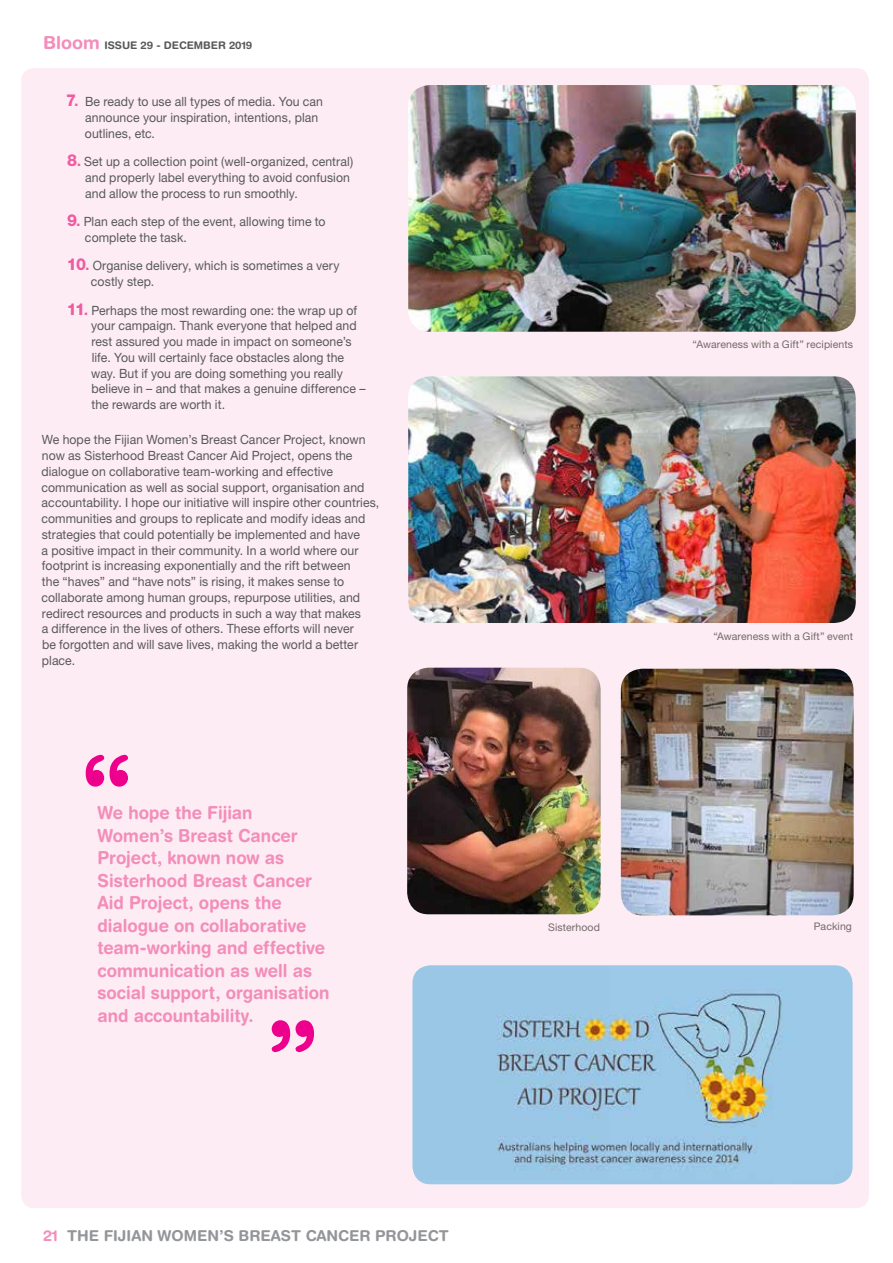
<style>
.page{position:relative;width:893px;height:1263px;background:#fff}
.page>*{position:absolute;margin:0;border:0;box-sizing:border-box;transform-origin:0 0}
.t1{font:700 105px "Helvetica Rounded LT Std";color:#ec008c}
.t2{font:700 18px/22.5px "Helvetica Rounded LT Std";color:#f38dba;scale:.94 1}
.t3{font:700 15px "Helvetica Rounded LT Std";color:#939598}
.t4{font:12.75px/15.8px "Helvetica Neue";letter-spacing:.005em;color:#58595b;scale:.96 1}
.t5{font:10.5px "Helvetica Neue";letter-spacing:.005em;color:#736b69}
.t6{font:700 10.5px "Helvetica Rounded LT Std";color:#58595b}
.s1{font-size:18px;color:#f38dba}
.s2{font-weight:800;font-size:16.5px;color:#ef5ba1}
.s3{font-weight:800;color:#ef5ba1}
.s4{color:#f38dba}
</style>
<div class="page">
<div style="left:21px;top:68px;width:848px;height:1140px;background:#fdecf3;border-radius:13px"></div>
<img style="left:412px;top:965px;width:441px;height:219px">
<img style="left:408px;top:85px;width:448px;height:247px">
<img style="left:408px;top:376px;width:448px;height:247px">
<img style="left:407px;top:668px;width:194px;height:246px">
<img style="left:621px;top:669px;width:233px;height:246px">
<p class="t6" style="left:43px;top:39px;width:211px"><span class="s1">Bloom</span> ISSUE 29 - DECEMBER 2019</p>
<p class="t4" style="left:85px;top:94px;width:250px;text-indent:-19px"><span class="s2">7</span><span class="s3">.</span> Be ready to use all types of media. You can announce your inspiration, intentions, plan outlines, etc.</p>
<p class="t4" style="left:85px;top:154px;width:281px;text-indent:-18px"><span class="s2">8</span><span class="s3">.</span> Set up a collection point (well-organized, central) and properly label everything to avoid confusion and allow the process to run smoothly.</p>
<p class="t4" style="left:85px;top:214px;width:252px;text-indent:-18px"><span class="s2">9</span><span class="s3">.</span> Plan each step of the event, allowing time to complete the task.</p>
<p class="t4" style="left:91px;top:258px;width:261px;text-indent:-24px"><span class="s2">10</span><span class="s3">.</span> Organise delivery, which is sometimes a very costly step.</p>
<p class="t4" style="left:91px;top:302px;width:287px;text-indent:-24px"><span class="s2">11</span><span class="s3">.</span> Perhaps the most rewarding one: the wrap up of your campaign. Thank everyone that helped and rest assured you made in impact on someone’s life. You will certainly face obstacles along the way. But if you are doing something you really believe in – and that makes a genuine difference – the rewards are worth it.</p>
<p class="t4" style="left:41px;top:432px;width:353px">We hope the Fijian Women’s Breast Cancer Project, known now as Sisterhood Breast Cancer Aid Project, opens the dialogue on collaborative team-working and effective communication as well as social support, organisation and accountability. I hope our initiative will inspire other countries, communities and groups to replicate and modify ideas and strategies that could potentially be implemented and have<br>a positive impact in their community. In a world where our footprint is increasing exponentially and the rift between<br>the “haves” and “have nots” is rising, it makes sense to collaborate among human groups, repurpose utilities, and redirect resources and products in such a way that makes<br>a difference in the lives of others. These efforts will never<br>be forgotten and will save lives, making the world a better place.</p>
<h1 class="t1" style="left:79px;top:731px;width:58px">“</h1>
<p class="t2" style="left:97px;top:801px;width:248px">We hope the Fijian<br>Women’s Breast Cancer<br>Project, known now as<br>Sisterhood Breast Cancer<br>Aid Project, opens the dialogue on collaborative team-working and effective communication as well as social support, organisation and accountability.</p>
<h1 class="t1" style="left:321px;top:1076px;width:58px;rotate:-180deg">“</h1>
<p class="t3" style="left:43px;top:1226px;width:407px"><span class="s4">21</span> THE FIJIAN WOMEN’S BREAST CANCER PROJECT</p>
<p class="t5" style="left:693px;top:338px;width:162px">“Awareness with a Gift” recipients</p>
<p class="t5" style="left:713px;top:630px;width:141px">“Awareness with a Gift” event</p>
<p class="t5" style="left:548px;top:921px;width:53px">Sisterhood</p>
<p class="t5" style="left:814px;top:920px;width:40px">Packing</p>
</div>
